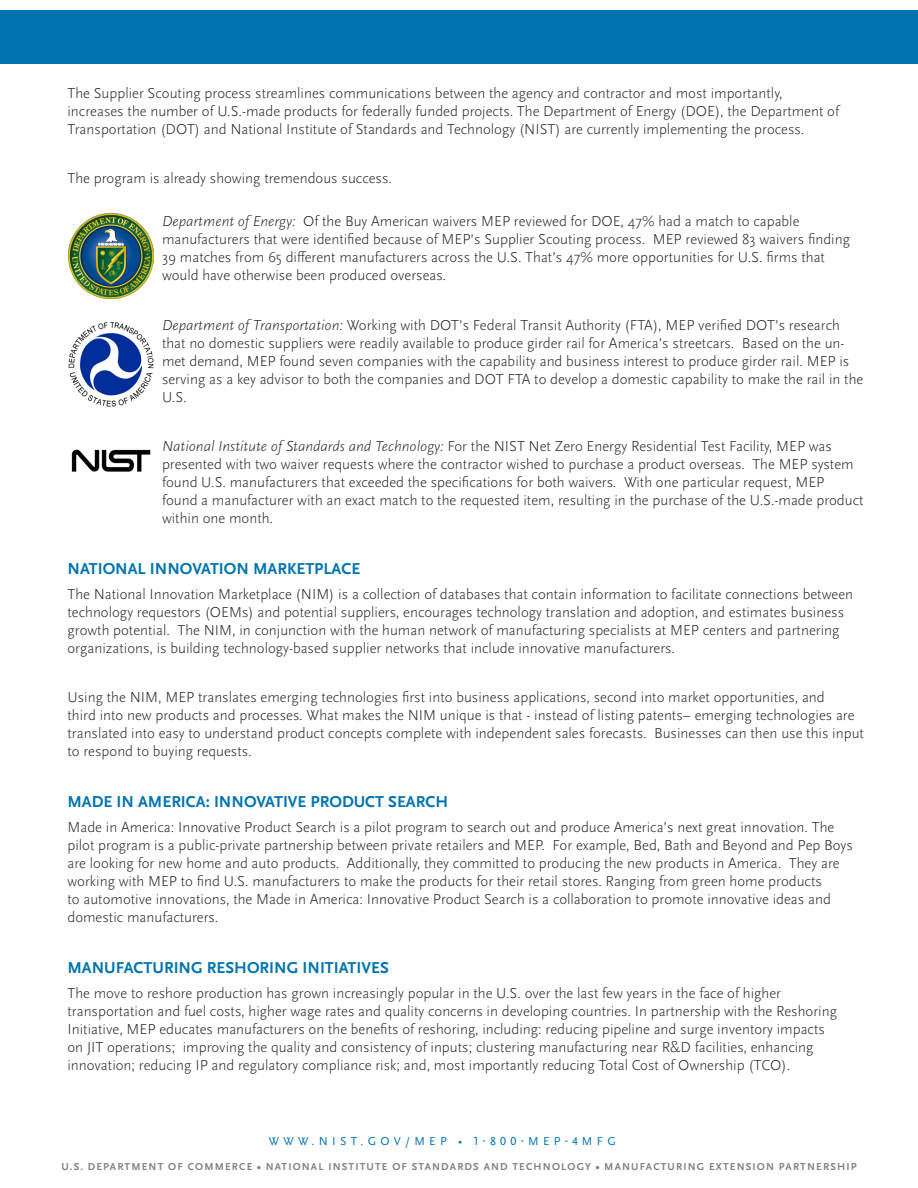
<style>
.page{position:relative;width:918px;height:1188px;background:#fff}
.page>*{position:absolute;margin:0;border:0;box-sizing:border-box;transform-origin:0 0}
._2__Body_Copy{font:700 16.5px "Scala Sans OT";color:#0073ae}
._2__Body_Copy-2{font:300 15px/18px "Scala Sans OT";color:#231f20}
.t1{font:12px "Scala Sans OT";letter-spacing:.36em;color:#0073ae}
.t2{font:700 10.5px "Scala Sans OT";letter-spacing:.11em;color:#808285}
.s1{font-style:italic}
</style>
<div class="page">
<div style="left:0;top:10px;width:918px;height:54px;background:#0073ae"></div>
<img style="left:68px;top:213px;width:86px;height:86px">
<img style="left:68px;top:322px;width:86px;height:85px">
<img style="left:71px;top:449px;width:80px;height:23px">
<p class="_2__Body_Copy-2" style="left:68px;top:84px;width:773px">The Supplier Scouting process streamlines communications between the agency and contractor and most importantly, increases the number of U.S.-made products for federally funded projects. The Department of Energy (DOE), the Department of<br>Transportation (DOT) and National Institute of Standards and Technology (NIST) are currently implementing the process.</p>
<p class="_2__Body_Copy-2" style="left:68px;top:170px;width:326px">The program is already showing tremendous success.</p>
<p class="_2__Body_Copy-2" style="left:162px;top:212px;width:690px"><span class="s1">Department of Energy:</span> Of the Buy American waivers MEP reviewed for DOE, 47% had a match to capable manufacturers that were identified because of MEP’s Supplier Scouting process. MEP reviewed 83 waivers finding 39 matches from 65 different manufacturers across the U.S. That’s 47% more opportunities for U.S. firms that would have otherwise been produced overseas.</p>
<p class="_2__Body_Copy-2" style="left:162px;top:316px;width:703px"><span class="s1">Department of Transportation:</span> Working with DOT’s Federal Transit Authority (FTA), MEP verified DOT’s research that no domestic suppliers were readily available to produce girder rail for America’s streetcars. Based on the un&shy;met demand, MEP found seven companies with the capability and business interest to produce girder rail. MEP is serving as a key advisor to both the companies and DOT FTA to develop a domestic capability to make the rail in the U.S.</p>
<p class="_2__Body_Copy-2" style="left:162px;top:437px;width:703px"><span class="s1">National Institute of Standards and Technology:</span> For the NIST Net Zero Energy Residential Test Facility, MEP was presented with two waiver requests where the contractor wished to purchase a product overseas. The MEP system found U.S. manufacturers that exceeded the specifications for both waivers. With one particular request, MEP found a manufacturer with an exact match to the requested item, resulting in the purchase of the U.S.-made product within one month.</p>
<p class="_2__Body_Copy" style="left:68px;top:559px;width:294px">NATIONAL INNOVATION MARKETPLACE</p>
<p class="_2__Body_Copy-2" style="left:68px;top:585px;width:787px">The National Innovation Marketplace (NIM) is a collection of databases that contain information to facilitate connections between technology requestors (OEMs) and potential suppliers, encourages technology translation and adoption, and estimates business growth potential. The NIM, in conjunction with the human network of manufacturing specialists at MEP centers and partnering organizations, is building technology-based supplier networks that include innovative manufacturers.</p>
<p class="_2__Body_Copy-2" style="left:68px;top:689px;width:798px">Using the NIM, MEP translates emerging technologies first into business applications, second into market opportunities, and<br>third into new products and processes. What makes the NIM unique is that - instead of listing patents– emerging technologies are translated into easy to understand product concepts complete with independent sales forecasts. Businesses can then use this input to respond to buying requests.</p>
<p class="_2__Body_Copy" style="left:68px;top:793px;width:382px">MADE IN AMERICA: INNOVATIVE PRODUCT SEARCH</p>
<p class="_2__Body_Copy-2" style="left:68px;top:818px;width:787px">Made in America: Innovative Product Search is a pilot program to search out and produce America’s next great innovation. The pilot program is a public-private partnership between private retailers and MEP. For example, Bed, Bath and Beyond and Pep Boys are looking for new home and auto products. Additionally, they committed to producing the new products in America. They are working with MEP to find U.S. manufacturers to make the products for their retail stores. Ranging from green home products<br>to automotive innovations, the Made in America: Innovative Product Search is a collaboration to promote innovative ideas and domestic manufacturers.</p>
<p class="_2__Body_Copy" style="left:68px;top:958px;width:323px">MANUFACTURING RESHORING INITIATIVES</p>
<p class="_2__Body_Copy-2" style="left:68px;top:984px;width:771px">The move to reshore production has grown increasingly popular in the U.S. over the last few years in the face of higher transportation and fuel costs, higher wage rates and quality concerns in developing countries. In partnership with the Reshoring Initiative, MEP educates manufacturers on the benefits of reshoring, including: reducing pipeline and surge inventory impacts on JIT operations; improving the quality and consistency of inputs; clustering manufacturing near R&amp;D facilities, enhancing innovation; reducing IP and regulatory compliance risk; and, most importantly reducing Total Cost of Ownership (TCO).</p>
<p class="t1" style="left:269px;top:1135px;width:349px">WWW.NIST.GOV/MEP • 1-800-MEP-4MFG</p>
<p class="t2" style="left:61px;top:1161px;width:797px">U.S. DEPARTMENT OF COMMERCE • NATIONAL INSTITUTE OF STANDARDS AND TECHNOLOGY • MANUFACTURING EXTENSION PARTNERSHIP</p>
</div>
